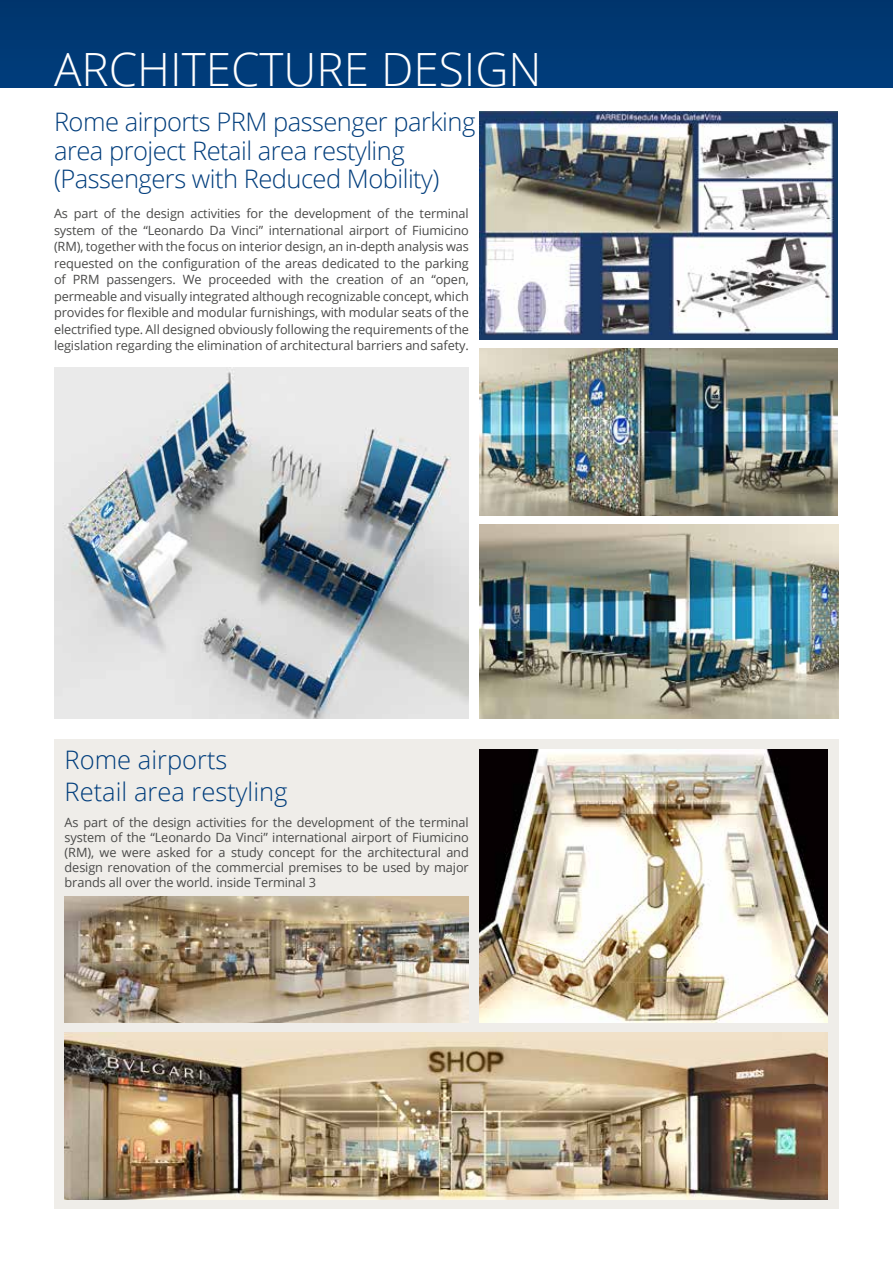
<style>
.page{position:relative;width:893px;height:1263px;background:#fff}
.page>*{position:absolute;margin:0;border:0;box-sizing:border-box;transform-origin:0 0}
.t1{font:300 45.9px "Open Sans";color:#fff}
.t2{font:300 25.5px/28.5px "Open Sans";letter-spacing:-.02em;color:#003d7c}
.t3{font:300 25.5px/31px "Open Sans";color:#003d7c}
.t4{font:12.75px/16.5px "Open Sans";letter-spacing:-.01em;color:#4a4a49;text-align:justify}
</style>
<div class="page">
<div style="left:54px;top:739px;width:785px;height:470px;background:#efede9"></div>
<div style="left:0;top:0;width:893px;height:87px;background:#003974"></div>
<img style="left:54px;top:367px;width:415px;height:351px">
<img style="left:480px;top:112px;width:358px;height:228px">
<img style="left:480px;top:348px;width:358px;height:168px">
<img style="left:480px;top:524px;width:359px;height:194px">
<img style="left:65px;top:1032px;width:762px;height:167px">
<img style="left:65px;top:897px;width:404px;height:126px">
<img style="left:480px;top:750px;width:347px;height:273px">
<h1 class="t1" style="left:54px;top:38px;width:489px">ARCHITECTURE DESIGN</h1>
<h2 class="t2" style="left:54px;top:107px;width:423px">Rome airports PRM passenger parking area project Retail area restyling (Passengers with Reduced Mobility)</h2>
<p class="t4" style="left:54px;top:205px;width:416px">As part of the design activities for the development of the terminal system of the “Leonardo Da Vinci” international airport of Fiumicino (RM), together with the focus on interior design, an in-depth analysis was requested on the configuration of the areas dedicated to the parking of PRM passengers. We proceeded with the creation of an “open, permeable and visually integrated although recognizable concept, which provides for flexible and modular furnishings, with modular seats of the electrified type. All designed obviously following the requirements of the legislation regarding the elimination of architectural barriers and safety.</p>
<h2 class="t3" style="left:65px;top:744px;width:224px">Rome airports<br>Retail area restyling</h2>
<p class="t4" style="left:65px;top:814px;width:406px;line-height:15px">As part of the design activities for the development of the terminal system of the “Leonardo Da Vinci” international airport of Fiumicino (RM), we were asked for a study concept for the architectural and design renovation of the commercial premises to be used by major brands all over the world. inside Terminal 3</p>
</div>
